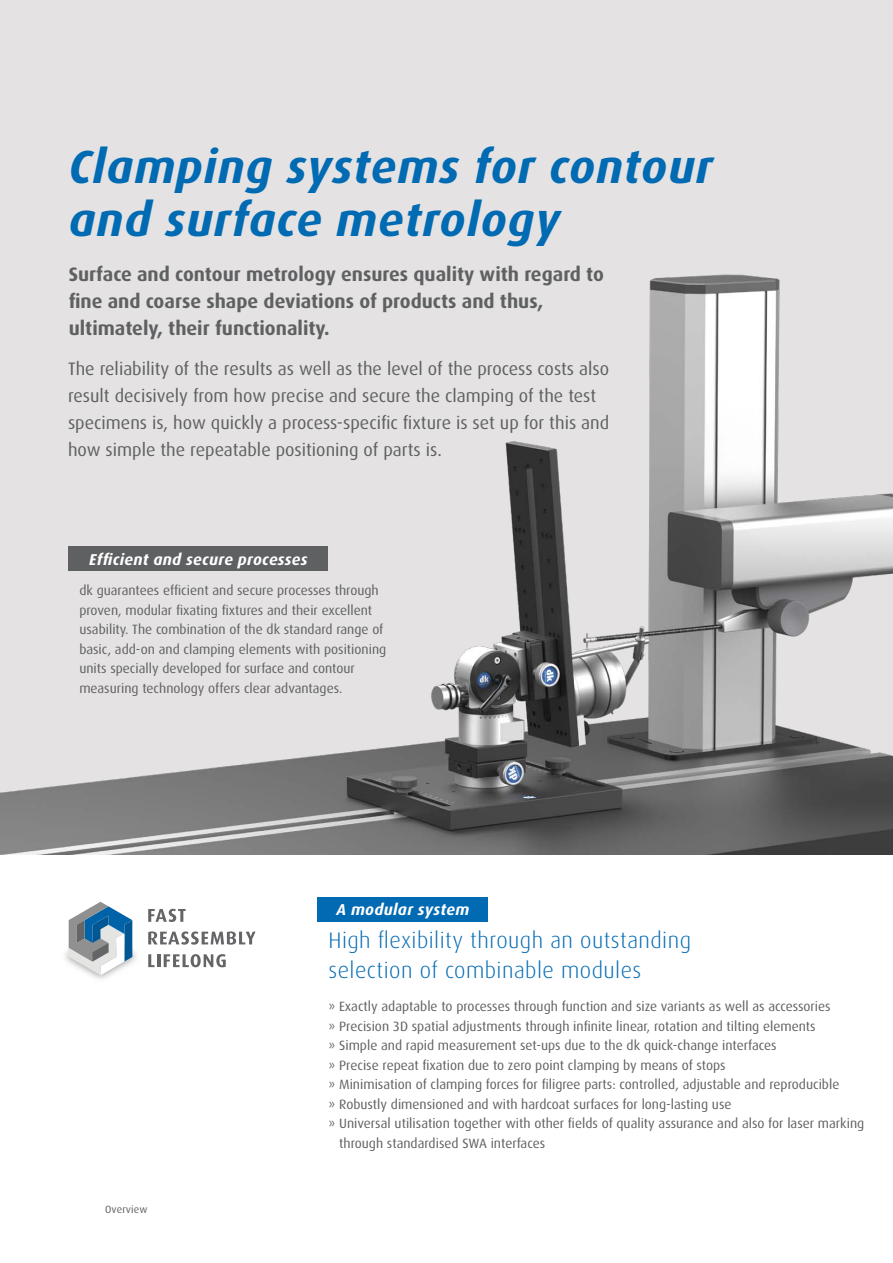
<style>
.page{position:relative;width:893px;height:1263px;background:#fff}
.page>*{position:absolute;margin:0;border:0;box-sizing:border-box;transform-origin:0 0}
.t1{font:italic 700 46.5px/52.5px "Dax Pro";letter-spacing:.02em;color:#006ab3}
.t2{font:300 22.5px/30px "Dax Pro";letter-spacing:.02em;color:#006ab3}
.t3{font:700 19.5px/27px "Dax Pro";color:#5f6062}
.t4{font:18px/27px "Dax Pro";color:#5f6062}
.t5{font:italic 700 15.75px "Dax Pro";letter-spacing:.02em;color:#fff}
.t6{font:13.5px/19.5px "Dax Pro";color:#5f6062}
.t7{font:10.5px "Dax Pro";letter-spacing:.015em;color:#5f6062}
</style>
<div class="page">
<div style="left:0;top:0;width:893px;height:855px;background:#e4e2e2"></div>
<img style="left:65px;top:920px;width:90px;height:59px">
<svg style="left:148px;top:909px;width:38px;height:13px"></svg>
<svg style="left:148px;top:931px;width:108px;height:14px"></svg>
<svg style="left:148px;top:954px;width:78px;height:13px"></svg>
<svg style="left:69px;top:902px;width:63px;height:73px"></svg>
<img style="left:0;top:274px;width:893px;height:581px">
<div style="left:318px;top:897px;width:170px;height:25px;background:#006ab3"></div>
<div style="left:69px;top:546px;width:259px;height:25px;background:#5f6062"></div>
<h1 class="t1" style="left:69px;top:139px;width:646px">Clamping systems for contour and surface metrology</h1>
<h3 class="t3" style="left:69px;top:260px;width:537px">Surface and contour metrology ensures quality with regard to fine and coarse shape deviations of products and thus, ultimately, their functionality.</h3>
<p class="t4" style="left:68px;top:355px;width:543px">The reliability of the results as well as the level of the process costs also result decisively from how precise and secure the clamping of the test specimens is, how quickly a process-specific fixture is set up for this and how simple the repeatable positioning of parts is.</p>
<p class="t5" style="left:89px;top:549px;width:220px">Efficient and secure processes</p>
<p class="t6" style="left:79px;top:580px;width:308px">dk guarantees efficient and secure processes through proven, modular fixating fixtures and their excellent usability. The combination of the dk standard range of basic, add-on and clamping elements with positioning units specially developed for surface and contour measuring technology offers clear advantages.</p>
<p class="t5" style="left:336px;top:900px;width:134px">A modular system</p>
<h2 class="t2" style="left:328px;top:925px;width:364px">High flexibility through an outstanding selection of combinable modules</h2>
<p class="t7" style="left:105px;top:1202px;width:44px">Overview</p>
<p class="t6" style="left:328px;top:997px;width:504px">» Exactly adaptable to processes through function and size variants as well as accessories</p>
<p class="t6" style="left:328px;top:1016px;width:489px">» Precision 3D spatial adjustments through infinite linear, rotation and tilting elements</p>
<p class="t6" style="left:328px;top:1036px;width:450px">» Simple and rapid measurement set-ups due to the dk quick-change interfaces</p>
<p class="t6" style="left:328px;top:1055px;width:399px">» Precise repeat fixation due to zero point clamping by means of stops</p>
<p class="t6" style="left:328px;top:1075px;width:512px">» Minimisation of clamping forces for filigree parts: controlled, adjustable and reproducible</p>
<p class="t6" style="left:328px;top:1094px;width:404px">» Robustly dimensioned and with hardcoat surfaces for long-lasting use</p>
<p class="t6" style="left:328px;top:1114px;width:537px">» Universal utilisation together with other fields of quality assurance and also for laser marking</p>
<p class="t6" style="left:339px;top:1133px;width:207px">through standardised SWA interfaces</p>
</div>
